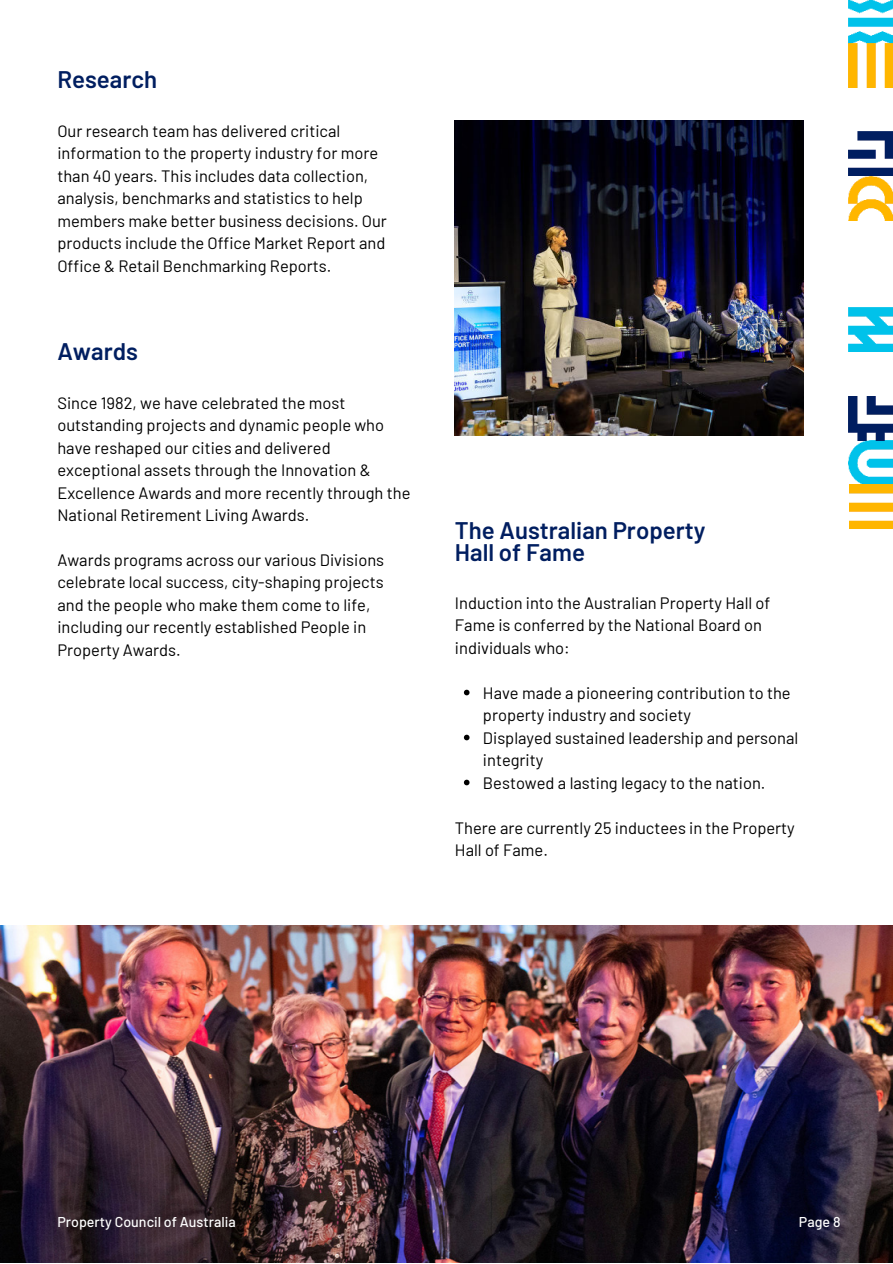
<style>
.page{position:relative;width:893px;height:1264px;background:#fff}
.page>*{position:absolute;margin:0;border:0;box-sizing:border-box;transform-origin:0 0}
.t1{font:600 24px/21.3px "Barlow";color:#001e60}
.t2{font:16.5px/22.5px "Barlow";color:#000}
.t3{font:500 14.25px "Barlow";color:#fefefe}
</style>
<div class="page">
<img style="left:455px;top:121px;width:348px;height:314px">
<img style="left:848px;top:308px;width:44px;height:44px">
<img style="left:848px;top:132px;width:44px;height:88px">
<img style="left:848px;top:396px;width:44px;height:132px">
<img style="left:848px;top:0;width:44px;height:88px">
<img style="left:0;top:925px;width:892px;height:337px">
<svg style="left:464px;top:689px;width:5px;height:6px"></svg>
<svg style="left:464px;top:734px;width:5px;height:6px"></svg>
<svg style="left:464px;top:779px;width:5px;height:6px"></svg>
<h1 class="t1" style="left:57px;top:67px;width:101px">Research</h1>
<p class="t2" style="left:57px;top:118px;width:331px">Our research team has delivered critical information to the property industry for more than 40 years. This includes data collection, analysis, benchmarks and statistics to help members make better business decisions. Our products include the Office Market Report and Office &amp; Retail Benchmarking Reports.</p>
<h1 class="t1" style="left:57px;top:339px;width:82px">Awards</h1>
<p class="t2" style="left:57px;top:390px;width:354px">Since 1982, we have celebrated the most outstanding projects and dynamic people who have reshaped our cities and delivered exceptional assets through the Innovation &amp; Excellence Awards and more recently through the National Retirement Living Awards.</p>
<p class="t2" style="left:57px;top:547px;width:328px">Awards programs across our various Divisions celebrate local success, city-shaping projects and the people who make them come to life, including our recently established People in Property Awards.</p>
<h1 class="t1" style="left:455px;top:518px;width:252px">The Australian Property<br>Hall of Fame</h1>
<p class="t2" style="left:455px;top:590px;width:317px">Induction into the Australian Property Hall of<br>Fame is conferred by the National Board on individuals who:</p>
<p class="t2" style="left:483px;top:680px;width:317px">Have made a pioneering contribution to the property industry and society<br>Displayed sustained leadership and personal integrity<br>Bestowed a lasting legacy to the nation.</p>
<p class="t2" style="left:455px;top:815px;width:341px">There are currently 25 inductees in the Property<br>Hall of Fame.</p>
<p class="t3" style="left:57px;top:1211px;width:180px">Property Council of Australia</p>
<p class="t3" style="left:798px;top:1211px;width:43px">Page 8</p>
</div>
